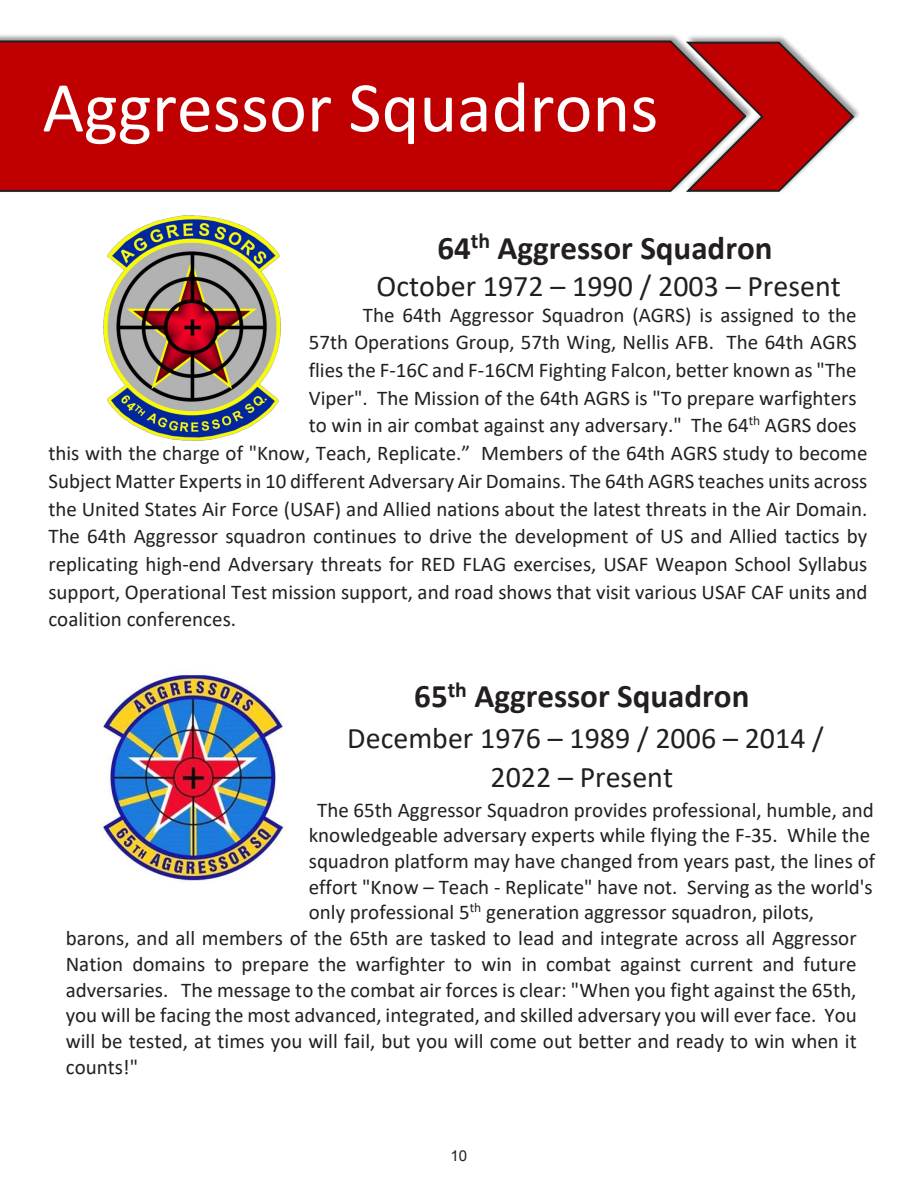
<style>
.page{position:relative;width:918px;height:1188px;background:#fff}
.page>*{position:absolute;margin:0;border:0;box-sizing:border-box;transform-origin:0 0}
.t1{font:72px "Calibri";color:#fff}
.t2{font:700 33px "Calibri";color:#231f20}
.t3{font:30px/39.5px "Calibri";color:#231f20;text-align:center}
.t4{font:21px "Calibri";color:#231f20}
.t5{font:15px "Arial";color:#231f20}
.s1{color:#fff}
</style>
<div class="page">
<img style="left:104px;top:215px;width:177px;height:226px">
<img style="left:104px;top:675px;width:181px;height:206px">
<svg style="left:0;top:39px;width:683px;height:154px;background:#9e2525"></svg>
<div style="left:0;top:48px;width:683px;height:136px;background:#c00000"></div>
<img style="left:687px;top:34px;width:172px;height:85px">
<svg style="left:683px;top:40px;width:173px;height:153px"></svg>
<p class="t1" style="left:42px;top:57px;width:617px">Aggressor Squadrons</p>
<p class="t2" style="left:437px;top:224px;width:337px">64<sup>th</sup> Aggressor Squadron</p>
<p class="t3" style="left:377px;top:266px;width:466px">October 1972 – 1990 / 2003 – Present</p>
<p class="t4" style="left:363px;top:300px;width:495px">The 64th Aggressor Squadron (AGRS) is assigned to the</p>
<p class="t4" style="left:309px;top:328px;width:549px">57th Operations Group, 57th Wing, Nellis AFB. The 64th AGRS</p>
<p class="t4" style="left:309px;top:356px;width:549px">flies the F-16C and F-16CM Fighting Falcon, better known as "The</p>
<p class="t4" style="left:309px;top:383px;width:549px">Viper". The Mission of the 64th AGRS is "To prepare warfighters</p>
<p class="t4" style="left:309px;top:411px;width:549px">to win in air combat against any adversary." The 64<sup>th</sup> AGRS does</p>
<p class="t4" style="left:48px;top:439px;width:821px">this with the charge of "Know, Teach, Replicate.” Members of the 64th AGRS study to become</p>
<p class="t4" style="left:48px;top:466px;width:821px">Subject Matter Experts in 10 different Adversary Air Domains. The 64th AGRS teaches units across</p>
<p class="t4" style="left:48px;top:494px;width:820px">the United States Air Force (USAF) and Allied nations about the latest threats in the Air Domain.</p>
<p class="t4" style="left:48px;top:522px;width:820px">The 64th Aggressor squadron continues to drive the development of US and Allied tactics by</p>
<p class="t4" style="left:48px;top:549px;width:821px">replicating high-end Adversary threats for RED FLAG exercises, USAF Weapon School Syllabus</p>
<p class="t4" style="left:48px;top:577px;width:821px">support, Operational Test mission support, and road shows that visit various USAF CAF units and</p>
<p class="t4" style="left:48px;top:605px;width:189px">coalition conferences.</p>
<p class="t2" style="left:414px;top:673px;width:337px">65<sup>th</sup> Aggressor Squadron</p>
<p class="t3" style="left:347px;top:717px;width:478px">December 1976 – 1989 / 2006 – 2014 /<br>2022 – Present</p>
<p class="t4" style="left:309px;top:795px;width:566px"><span class="s1">"</span>The 65th Aggressor Squadron provides professional, humble, and</p>
<p class="t4" style="left:309px;top:821px;width:563px">knowledgeable adversary experts while flying the F-35. While the</p>
<p class="t4" style="left:309px;top:847px;width:568px">squadron platform may have changed from years past, the lines of</p>
<p class="t4" style="left:309px;top:872px;width:565px">effort "Know – Teach - Replicate" have not. Serving as the world's</p>
<p class="t4" style="left:309px;top:898px;width:507px">only professional 5<sup>th</sup> generation aggressor squadron, pilots,</p>
<p class="t4" style="left:66px;top:924px;width:792px">barons, and all members of the 65th are tasked to lead and integrate across all Aggressor</p>
<p class="t4" style="left:66px;top:950px;width:792px">Nation domains to prepare the warfighter to win in combat against current and future</p>
<p class="t4" style="left:66px;top:975px;width:792px">adversaries. The message to the combat air forces is clear: "When you fight against the 65th,</p>
<p class="t4" style="left:66px;top:1001px;width:792px">you will be facing the most advanced, integrated, and skilled adversary you will ever face. You</p>
<p class="t4" style="left:66px;top:1026px;width:792px">will be tested, at times you will fail, but you will come out better and ready to win when it</p>
<p class="t4" style="left:66px;top:1052px;width:74px">counts!"</p>
<p class="t5" style="left:451px;top:1146px;width:18px">10</p>
</div>
